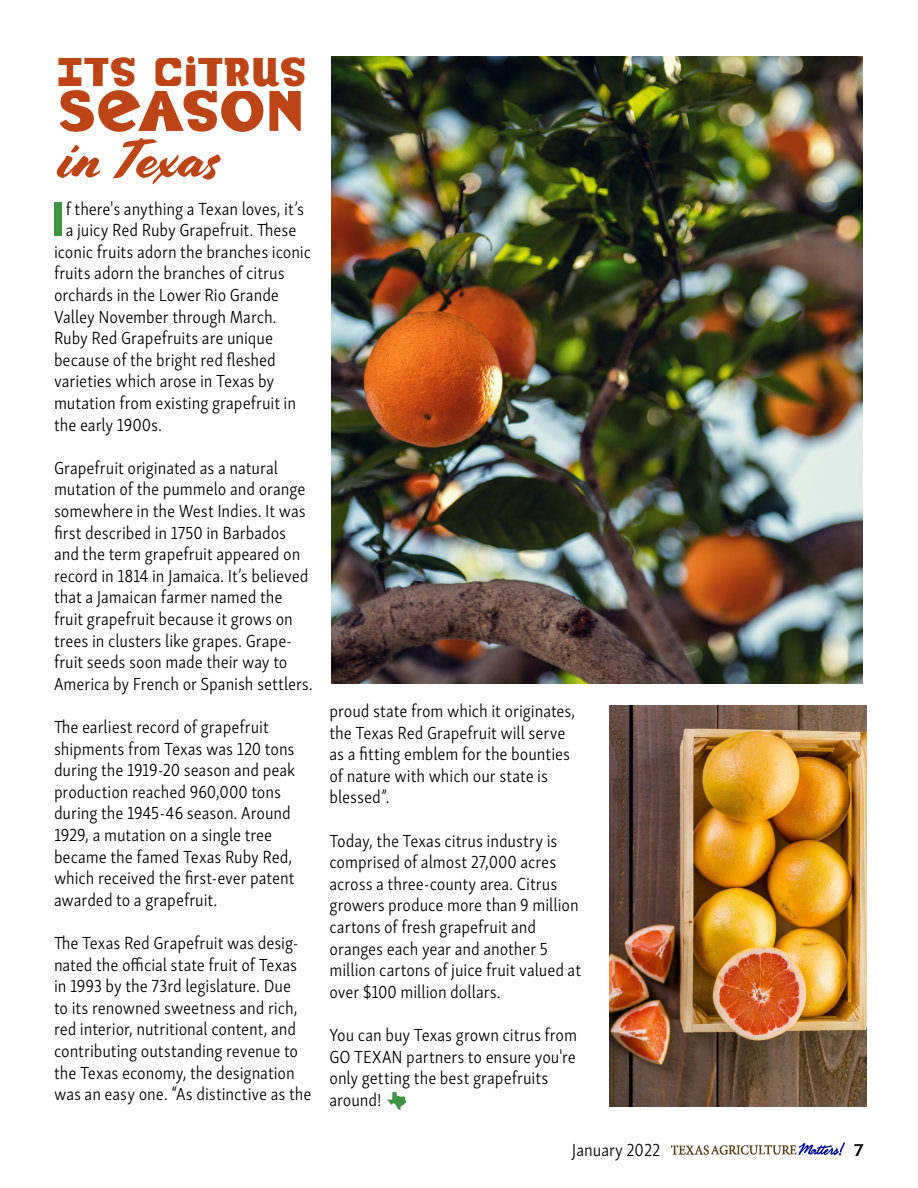
<style>
.page{position:relative;width:918px;height:1188px;background:#fff}
.page>*{position:absolute;margin:0;border:0;box-sizing:border-box;transform-origin:0 0}
.Body_Text{font:55.5px "Cortado";letter-spacing:.01em;color:#bd4515}
.Body_Text-2{font:55.5px "Bad Typ";letter-spacing:-.005em;color:#bd4515}
.Body_Text-3{font:700 50.25px "Skolar Sans Latn Ex";color:#439343}
.Body_Text-4{font:39px "Bad Typ";letter-spacing:-.01em;color:#bd4515}
.Body_Text-5{font:300 18px/21.6px "Skolar Sans Latn Cn";letter-spacing:-.005em;color:#000}
.t1{font:600 18px "Basic Gothic Pro";color:#000}
</style>
<div class="page">
<img style="left:332px;top:57px;width:530px;height:627px">
<svg style="left:387px;top:1092px;width:19px;height:18px"></svg>
<img style="left:609px;top:705px;width:258px;height:402px">
<img style="left:672px;top:1142px;width:173px;height:14px">
<p class="Body_Text-4" style="left:57px;top:48px;width:251px">ITS CITRUS</p>
<p class="Body_Text-2" style="left:57px;top:76px;width:249px">SEASON</p>
<p class="Body_Text" style="left:57px;top:126px;width:163px">in Texas</p>
<p class="Body_Text-3" style="left:50px;top:177px;width:18px">I</p>
<p class="Body_Text-5" style="left:66px;top:196px;width:240px">f there's anything a Texan loves, it’s</p>
<p class="Body_Text-5" style="left:66px;top:218px;width:232px">a juicy Red Ruby Grapefruit. These</p>
<p class="Body_Text-5" style="left:54px;top:240px;width:259px">iconic fruits adorn the branches iconic</p>
<p class="Body_Text-5" style="left:54px;top:261px;width:232px">fruits adorn the branches of citrus</p>
<p class="Body_Text-5" style="left:54px;top:283px;width:227px">orchards in the Lower Rio Grande</p>
<p class="Body_Text-5" style="left:54px;top:304px;width:224px">Valley November through March.</p>
<p class="Body_Text-5" style="left:54px;top:326px;width:221px">Ruby Red Grapefruits are unique</p>
<p class="Body_Text-5" style="left:54px;top:348px;width:223px">because of the bright red fleshed</p>
<p class="Body_Text-5" style="left:54px;top:369px;width:222px">varieties which arose in Texas by</p>
<p class="Body_Text-5" style="left:54px;top:391px;width:244px">mutation from existing grapefruit in</p>
<p class="Body_Text-5" style="left:54px;top:412px;width:110px">the early 1900s.</p>
<p class="Body_Text-5" style="left:54px;top:456px;width:260px">Grapefruit originated as a natural mutation of the pummelo and orange somewhere in the West Indies. It was first described in 1750 in Barbados and the term grapefruit appeared on record in 1814 in Jamaica. It’s believed that a Jamaican farmer named the fruit grapefruit because it grows on trees in clusters like grapes. Grape&shy;fruit seeds soon made their way to America by French or Spanish settlers.</p>
<p class="Body_Text-5" style="left:54px;top:715px;width:243px">The earliest record of grapefruit shipments from Texas was 120 tons during the 1919-20 season and peak production reached 960,000 tons during the 1945-46 season. Around<br>1929, a mutation on a single tree became the famed Texas Ruby Red, which received the first-ever patent awarded to a grapefruit.</p>
<p class="Body_Text-5" style="left:54px;top:931px;width:259px">The Texas Red Grapefruit was desig&shy;nated the official state fruit of Texas in 1993 by the 73rd legislature. Due<br>to its renowned sweetness and rich, red interior, nutritional content, and contributing outstanding revenue to the Texas economy, the designation was an easy one. “As distinctive as the</p>
<p class="Body_Text-5" style="left:330px;top:699px;width:247px">proud state from which it originates, the Texas Red Grapefruit will serve as a fitting emblem for the bounties of nature with which our state is blessed”.</p>
<p class="Body_Text-5" style="left:330px;top:829px;width:253px">Today, the Texas citrus industry is comprised of almost 27,000 acres across a three-county area. Citrus growers produce more than 9 million cartons of fresh grapefruit and oranges each year and another 5 million cartons of juice fruit valued at over $100 million dollars.</p>
<p class="Body_Text-5" style="left:330px;top:1023px;width:249px">You can buy Texas grown citrus from<br>GO TEXAN partners to ensure you're only getting the best grapefruits around!</p>
<p class="Body_Text-5" style="left:572px;top:1138px;width:90px">January 2022</p>
<p class="t1" style="left:854px;top:1140px;width:12px">7</p>
</div>
